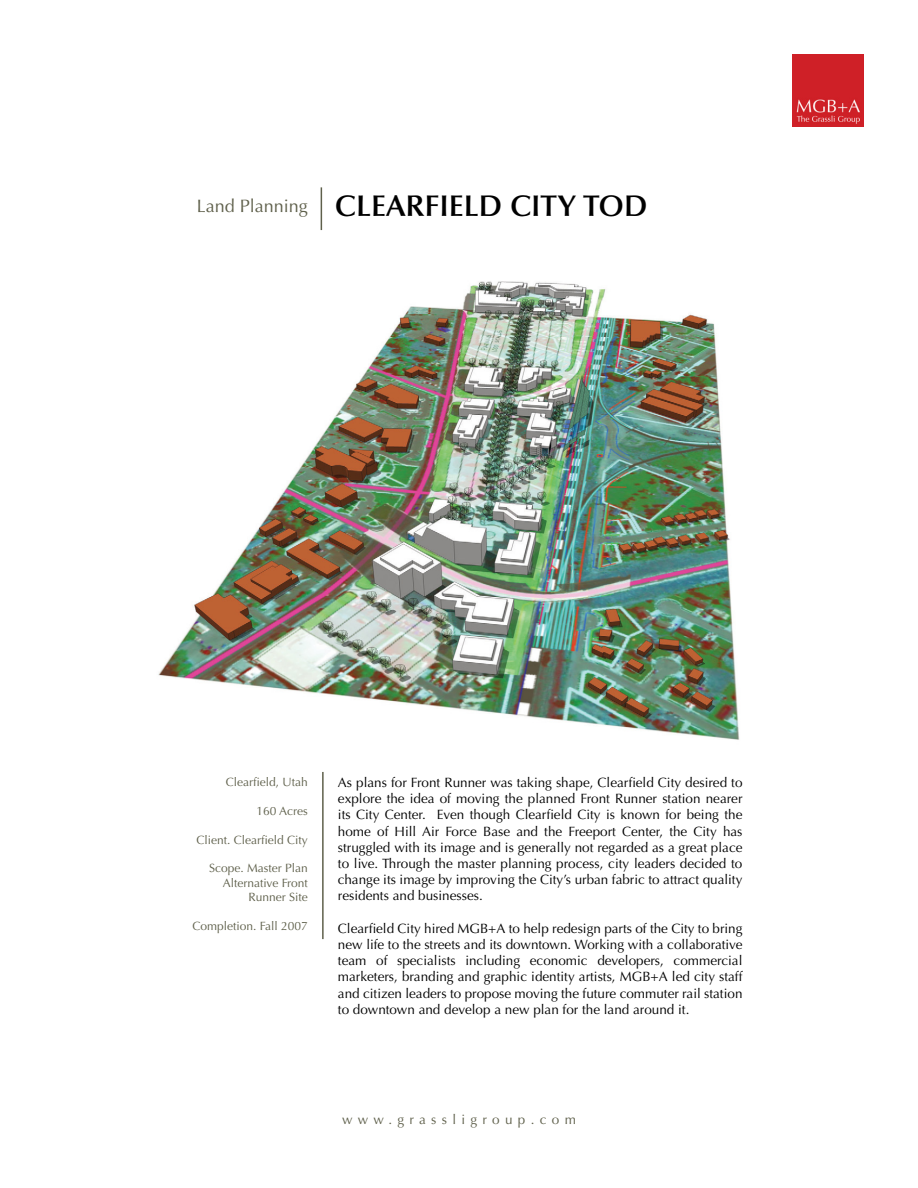
<style>
.page{position:relative;width:918px;height:1188px;background:#fff}
.page>*{position:absolute;margin:0;border:0;box-sizing:border-box;transform-origin:0 0}
.t1{font:600 30px "Optima LT Std";color:#000}
.t2{font:18px "Optima";color:#5f604b}
.t3{font:13.5px/16.2px "Optima";color:#000;text-align:justify}
.t4{font:13.5px "Optima";letter-spacing:.395em;color:#5f604b}
.t5{font:12px/14.4px "Optima";color:#5f604b;text-align:right}
</style>
<div class="page">
<hr style="left:321px;top:187px;width:1px;height:43px;background:#5f604b">
<img style="left:792px;top:54px;width:72px;height:72px">
<img style="left:158px;top:281px;width:582px;height:459px">
<hr style="left:322px;top:772px;width:2px;height:167px;background:#5f604b">
<div style="left:734px;top:287px;width:58px;height:23px;background:#fff"></div>
<h2 class="t2" style="left:197px;top:195px;width:113px">Land Planning</h2>
<h1 class="t1" style="left:335px;top:189px;width:314px">CLEARFIELD CITY TOD</h1>
<p class="t5" style="left:226px;top:775px;width:84px">Clearfield, Utah</p>
<p class="t5" style="left:256px;top:804px;width:53px">160 Acres</p>
<p class="t5" style="left:197px;top:832px;width:113px">Client. Clearfield City</p>
<p class="t5" style="left:209px;top:861px;width:100px">Scope. Master Plan<br>Alternative Front<br>Runner Site</p>
<p class="t5" style="left:193px;top:919px;width:117px">Completion. Fall 2007</p>
<p class="t3" style="left:338px;top:775px;width:406px">As plans for Front Runner was taking shape, Clearfield City desired to explore the idea of moving the planned Front Runner station nearer its City Center. Even though Clearfield City is known for being the home of Hill Air Force Base and the Freeport Center, the City has struggled with its image and is generally not regarded as a great place to live. Through the master planning process, city leaders decided to change its image by improving the City’s urban fabric to attract quality residents and businesses.</p>
<p class="t3" style="left:338px;top:920px;width:406px">Clearfield City hired MGB+A to help redesign parts of the City to bring new life to the streets and its downtown. Working with a collaborative team of specialists including economic developers, commercial marketers, branding and graphic identity artists, MGB+A led city staff and citizen leaders to propose moving the future commuter rail station to downtown and develop a new plan for the land around it.</p>
<p class="t4" style="left:342px;top:1112px;width:235px">www.grassligroup.com</p>
</div>
